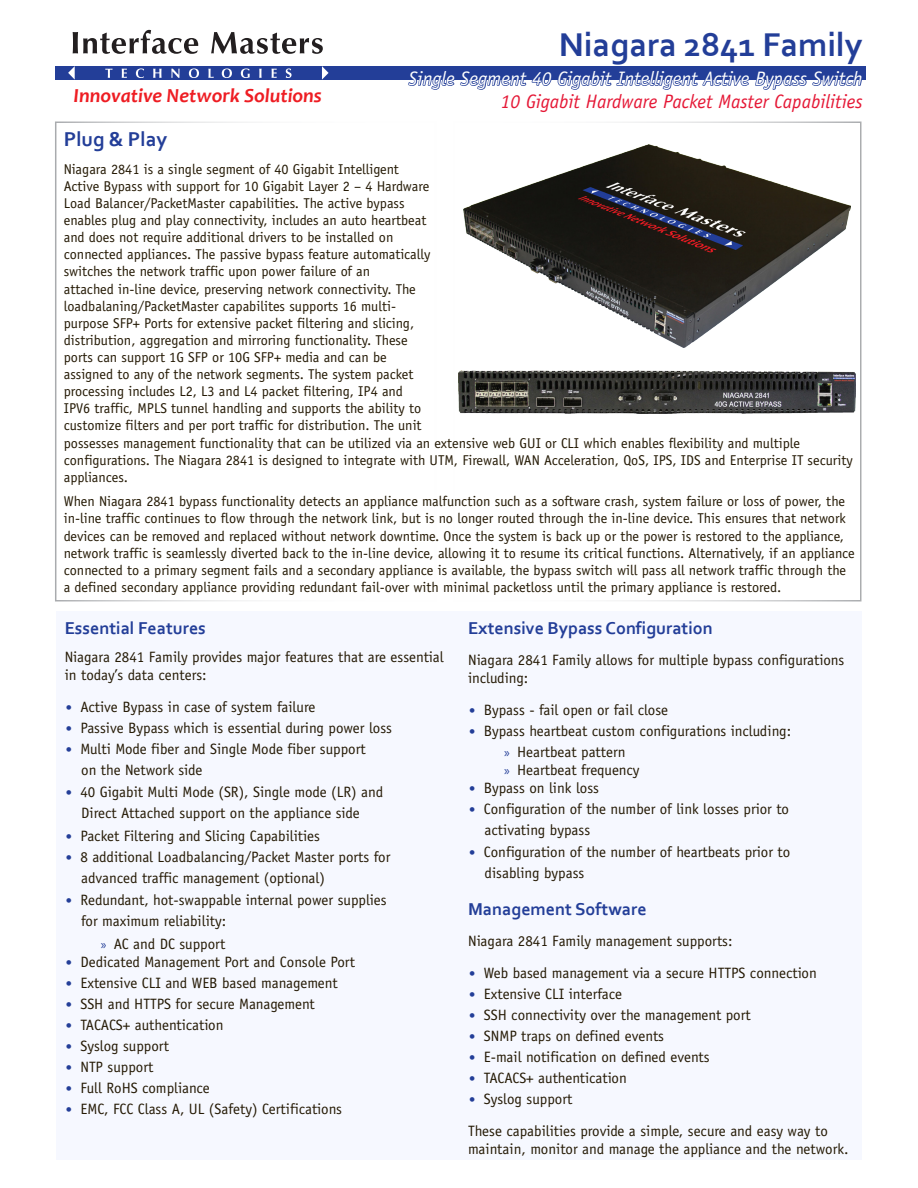
<style>
.page{position:relative;width:918px;height:1188px;background:#fff}
.page>*{position:absolute;margin:0;border:0;box-sizing:border-box;transform-origin:0 0}
.Paragraf_Copyright{font:700 34.5px "Corbel";color:#233e98}
.Paragraf_FONT_14_Tit{font:700 21px "Corbel";color:#233e98}
.t1{font:italic 700 20.1px "Candara";color:#ee1d23}
.Paragraf_Copyright-2{font:italic 19.5px "Officina Sans";color:#fff}
.Paragraf_Copyright-3{font:italic 19.5px "Officina Sans";color:#e51836}
.Paragraf_FONT_10_Tit{font:700 18px "Corbel";color:#233e98}
.Paragraf_FONT_10_Tit-2{font:15px/18px "Officina Sans";color:#251a05}
.Paragraf_TEXT_9_Bull{font:15px "Officina Sans";color:#251a05}
.Paragraf_TEXT_9{font:14.25px/17.1px "Officina Sans";color:#251a05}
.s1{font-family:"Optima";font-size:13.5px;color:#233e98}
.s2{font-family:"Myriad Pro";font-size:13.5px;color:#233e98}
</style>
<div class="page">
<div style="left:340px;top:66px;width:526px;height:14px;background:#233e98"></div>
<div style="left:56px;top:611px;width:805px;height:549px;background:#f6f8ff"></div>
<div style="left:55px;top:122px;width:381px;height:480px;border:2px solid #fff"></div>
<svg style="left:407px;top:80px;width:455px;height:236px"></svg>
<img style="left:464px;top:144px;width:387px;height:204px">
<div style="left:453px;top:122px;width:409px;height:480px;border:2px solid #fff"></div>
<div style="left:55px;top:66px;width:285px;height:14px;background:#233e98"></div>
<svg style="left:68px;top:66px;width:7px;height:14px"></svg>
<svg style="left:322px;top:66px;width:7px;height:14px"></svg>
<svg style="left:105px;top:69px;width:8px;height:9px"></svg>
<svg style="left:122px;top:69px;width:5px;height:9px"></svg>
<svg style="left:136px;top:68px;width:8px;height:10px"></svg>
<svg style="left:153px;top:69px;width:9px;height:9px"></svg>
<svg style="left:171px;top:69px;width:9px;height:9px"></svg>
<svg style="left:189px;top:68px;width:10px;height:10px"></svg>
<svg style="left:208px;top:69px;width:6px;height:9px"></svg>
<svg style="left:222px;top:68px;width:10px;height:10px"></svg>
<svg style="left:241px;top:68px;width:9px;height:10px"></svg>
<svg style="left:259px;top:69px;width:3px;height:9px"></svg>
<svg style="left:272px;top:69px;width:5px;height:9px"></svg>
<svg style="left:286px;top:68px;width:6px;height:10px"></svg>
<svg style="left:73px;top:30px;width:125px;height:24px"></svg>
<svg style="left:211px;top:32px;width:112px;height:22px"></svg>
<img style="left:459px;top:371px;width:397px;height:42px">
<p class="t1" style="left:74px;top:83px;width:250px">Innovative Network Solutions</p>
<p class="Paragraf_Copyright" style="left:559px;top:23px;width:305px">Niagara 2841 Family</p>
<p class="Paragraf_Copyright-2" style="left:409px;top:67px;width:456px">Single Segment 40 Gigabit Intelligent Active Bypass Switch</p>
<p class="Paragraf_Copyright-3" style="left:501px;top:90px;width:363px">10 Gigabit Hardware Packet Master Capabilities</p>
<p class="Paragraf_FONT_14_Tit" style="left:64px;top:126px;width:105px">Plug &amp; Play</p>
<p class="Paragraf_TEXT_9" style="left:64px;top:161px;width:368px">Niagara 2841 is a single segment of 40 Gigabit Intelligent Active Bypass with support for 10 Gigabit Layer 2 – 4 Hardware Load Balancer/PacketMaster capabilities. The active bypass enables plug and play connectivity, includes an auto heartbeat and does not require additional drivers to be installed on connected appliances. The passive bypass feature automatically switches the network traffic upon power failure of an<br>attached in-line device, preserving network connectivity. The loadbalaning/PacketMaster capabilites supports 16 multi&shy;purpose SFP+ Ports for extensive packet filtering and slicing, distribution, aggregation and mirroring functionality. These ports can support 1G SFP or 10G SFP+ media and can be assigned to any of the network segments. The system packet processing includes L2, L3 and L4 packet filtering, IP4 and IPV6 traffic, MPLS tunnel handling and supports the ability to customize filters and per port traffic for distribution. The unit</p>
<p class="Paragraf_TEXT_9" style="left:64px;top:434px;width:790px">possesses management functionality that can be utilized via an extensive web GUI or CLI which enables flexibility and multiple configurations. The Niagara 2841 is designed to integrate with UTM, Firewall, WAN Acceleration, QoS, IPS, IDS and Enterprise IT security appliances.</p>
<p class="Paragraf_TEXT_9" style="left:64px;top:493px;width:793px">When Niagara 2841 bypass functionality detects an appliance malfunction such as a software crash, system failure or loss of power, the in-line traffic continues to flow through the network link, but is no longer routed through the in-line device. This ensures that network devices can be removed and replaced without network downtime. Once the system is back up or the power is restored to the appliance, network traffic is seamlessly diverted back to the in-line device, allowing it to resume its critical functions. Alternatively, if an appliance connected to a primary segment fails and a secondary appliance is available, the bypass switch will pass all network traffic through the a defined secondary appliance providing redundant fail-over with minimal packetloss until the primary appliance is restored.</p>
<p class="Paragraf_FONT_10_Tit" style="left:65px;top:616px;width:143px">Essential Features</p>
<p class="Paragraf_FONT_10_Tit-2" style="left:65px;top:648px;width:380px">Niagara 2841 Family provides major features that are essential in today’s data centers:</p>
<p class="Paragraf_FONT_10_Tit-2" style="left:65px;top:698px;width:252px"><span class="s1">•</span> Active Bypass in case of system failure</p>
<p class="Paragraf_FONT_10_Tit-2" style="left:65px;top:719px;width:329px"><span class="s1">•</span> Passive Bypass which is essential during power loss</p>
<p class="Paragraf_FONT_10_Tit-2" style="left:65px;top:740px;width:303px"><span class="s1">•</span> Multi Mode fiber and Single Mode fiber support</p>
<p class="Paragraf_TEXT_9_Bull" style="left:81px;top:761px;width:123px">on the Network side</p>
<p class="Paragraf_FONT_10_Tit-2" style="left:65px;top:783px;width:320px"><span class="s1">•</span> 40 Gigabit Multi Mode (SR), Single mode (LR) and</p>
<p class="Paragraf_TEXT_9_Bull" style="left:81px;top:804px;width:280px">Direct Attached support on the appliance side</p>
<p class="Paragraf_FONT_10_Tit-2" style="left:65px;top:827px;width:257px"><span class="s1">•</span> Packet Filtering and Slicing Capabilities</p>
<p class="Paragraf_FONT_10_Tit-2" style="left:65px;top:848px;width:327px"><span class="s1">•</span> 8 additional Loadbalancing/Packet Master ports for</p>
<p class="Paragraf_TEXT_9_Bull" style="left:81px;top:869px;width:245px">advanced traffic management (optional)</p>
<p class="Paragraf_FONT_10_Tit-2" style="left:65px;top:891px;width:323px"><span class="s1">•</span> Redundant, hot-swappable internal power supplies</p>
<p class="Paragraf_TEXT_9_Bull" style="left:81px;top:912px;width:147px">for maximum reliability:</p>
<p class="Paragraf_FONT_10_Tit-2" style="left:101px;top:935px;width:126px"><span class="s2">»</span> AC and DC support</p>
<p class="Paragraf_FONT_10_Tit-2" style="left:65px;top:953px;width:292px"><span class="s1">•</span> Dedicated Management Port and Console Port</p>
<p class="Paragraf_FONT_10_Tit-2" style="left:65px;top:974px;width:274px"><span class="s1">•</span> Extensive CLI and WEB based management</p>
<p class="Paragraf_FONT_10_Tit-2" style="left:65px;top:995px;width:252px"><span class="s1">•</span> SSH and HTTPS for secure Management</p>
<p class="Paragraf_FONT_10_Tit-2" style="left:65px;top:1016px;width:160px"><span class="s1">•</span> TACACS+ authentication</p>
<p class="Paragraf_FONT_10_Tit-2" style="left:65px;top:1037px;width:106px"><span class="s1">•</span> Syslog support</p>
<p class="Paragraf_FONT_10_Tit-2" style="left:65px;top:1058px;width:90px"><span class="s1">•</span> NTP support</p>
<p class="Paragraf_FONT_10_Tit-2" style="left:65px;top:1079px;width:147px"><span class="s1">•</span> Full RoHS compliance</p>
<p class="Paragraf_FONT_10_Tit-2" style="left:65px;top:1100px;width:279px"><span class="s1">•</span> EMC, FCC Class A, UL (Safety) Certifications</p>
<p class="Paragraf_FONT_10_Tit" style="left:468px;top:616px;width:246px">Extensive Bypass Configuration</p>
<p class="Paragraf_FONT_10_Tit-2" style="left:468px;top:651px;width:378px">Niagara 2841 Family allows for multiple bypass configurations including:</p>
<p class="Paragraf_FONT_10_Tit-2" style="left:468px;top:700px;width:202px"><span class="s1">•</span> Bypass - fail open or fail close</p>
<p class="Paragraf_FONT_10_Tit-2" style="left:468px;top:721px;width:325px"><span class="s1">•</span> Bypass heartbeat custom configurations including:</p>
<p class="Paragraf_FONT_10_Tit-2" style="left:504px;top:742px;width:123px"><span class="s2">»</span> Heartbeat pattern</p>
<p class="Paragraf_FONT_10_Tit-2" style="left:504px;top:760px;width:137px"><span class="s2">»</span> Heartbeat frequency</p>
<p class="Paragraf_FONT_10_Tit-2" style="left:468px;top:778px;width:132px"><span class="s1">•</span> Bypass on link loss</p>
<p class="Paragraf_FONT_10_Tit-2" style="left:468px;top:799px;width:323px"><span class="s1">•</span> Configuration of the number of link losses prior to</p>
<p class="Paragraf_TEXT_9_Bull" style="left:485px;top:821px;width:107px">activating bypass</p>
<p class="Paragraf_FONT_10_Tit-2" style="left:468px;top:843px;width:324px"><span class="s1">•</span> Configuration of the number of heartbeats prior to</p>
<p class="Paragraf_TEXT_9_Bull" style="left:485px;top:864px;width:101px">disabling bypass</p>
<p class="Paragraf_FONT_10_Tit" style="left:468px;top:898px;width:180px">Management Software</p>
<p class="Paragraf_FONT_10_Tit-2" style="left:468px;top:932px;width:266px">Niagara 2841 Family management supports:</p>
<p class="Paragraf_FONT_10_Tit-2" style="left:468px;top:964px;width:350px"><span class="s1">•</span> Web based management via a secure HTTPS connection</p>
<p class="Paragraf_FONT_10_Tit-2" style="left:468px;top:985px;width:156px"><span class="s1">•</span> Extensive CLI interface</p>
<p class="Paragraf_FONT_10_Tit-2" style="left:468px;top:1006px;width:284px"><span class="s1">•</span> SSH connectivity over the management port</p>
<p class="Paragraf_FONT_10_Tit-2" style="left:468px;top:1027px;width:198px"><span class="s1">•</span> SNMP traps on defined events</p>
<p class="Paragraf_FONT_10_Tit-2" style="left:468px;top:1048px;width:243px"><span class="s1">•</span> E-mail notification on defined events</p>
<p class="Paragraf_FONT_10_Tit-2" style="left:468px;top:1069px;width:160px"><span class="s1">•</span> TACACS+ authentication</p>
<p class="Paragraf_FONT_10_Tit-2" style="left:468px;top:1090px;width:106px"><span class="s1">•</span> Syslog support</p>
<p class="Paragraf_FONT_10_Tit-2" style="left:468px;top:1122px;width:382px">These capabilities provide a simple, secure and easy way to maintain, monitor and manage the appliance and the network.</p>
</div>
